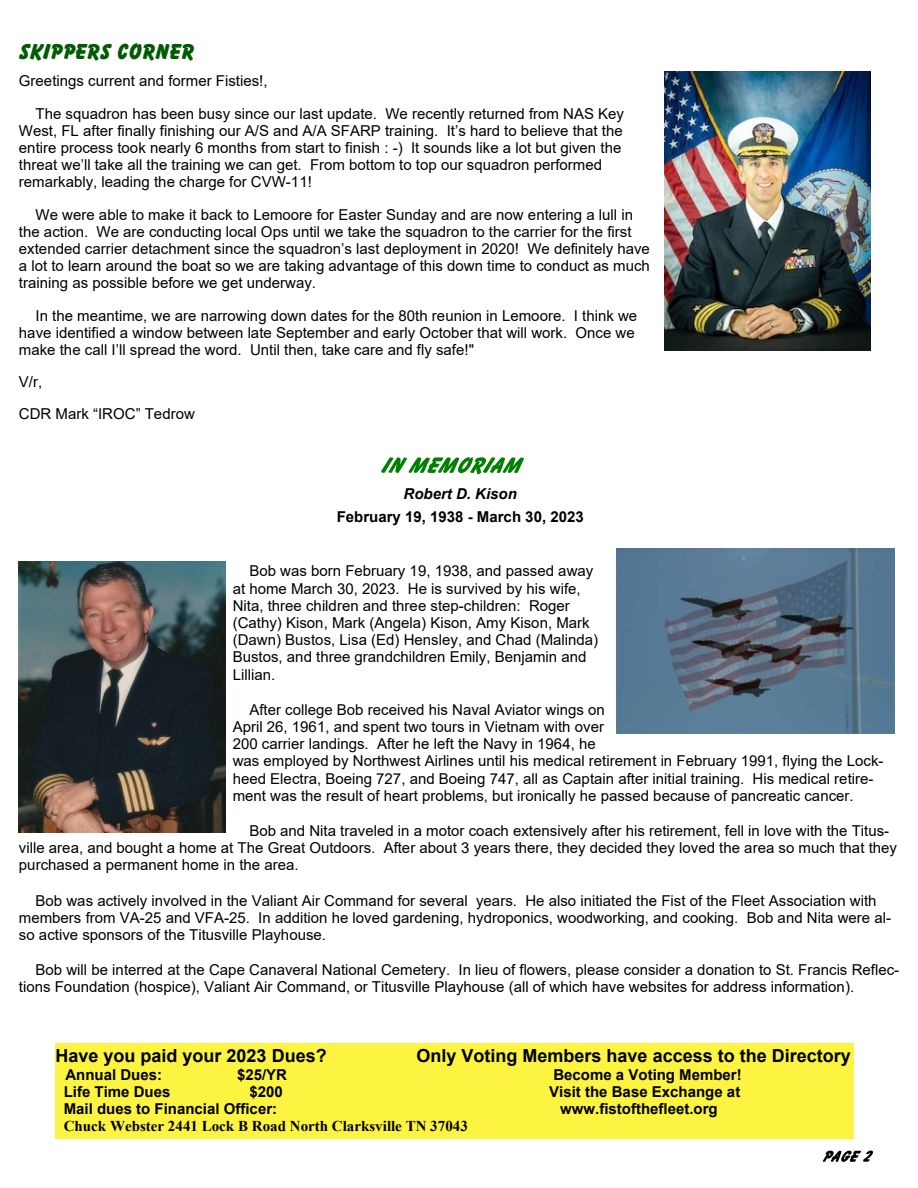
<style>
.page{position:relative;width:918px;height:1188px;background:#fff}
.page>*{position:absolute;margin:0;border:0;box-sizing:border-box;transform-origin:0 0}
.t1{font:21px "Balloonist SF Bold";color:#015b00}
.t2{font:700 18px "Arial";color:#000}
.t3{font:15px/17.2px "Arial";color:#000}
.t4{font:700 15px "Arial";color:#000}
.t5{font:700 15px "Times New Roman";color:#000}
.t6{font:italic 700 15px "Arial";color:#000}
</style>
<div class="page">
<svg style="left:823px;top:1151px;width:50px;height:11px"></svg>
<div style="left:55px;top:1043px;width:799px;height:96px;background:#fcf440"></div>
<img style="left:665px;top:71px;width:205px;height:280px">
<svg style="left:381px;top:457px;width:143px;height:17px"></svg>
<img style="left:19px;top:561px;width:207px;height:271px">
<img style="left:616px;top:548px;width:279px;height:186px">
<h1 class="t1" style="left:17px;top:43px;width:177px">Skippers Corner</h1>
<p class="t3" style="left:36px;top:66px;width:590px;line-height:32.2px;text-indent:-17px">Greetings current and former Fisties!,<br>The squadron has been busy since our last update. We recently returned from NAS Key</p>
<p class="t3" style="left:19px;top:123px;width:605px">West, FL after finally finishing our A/S and A/A SFARP training. It’s hard to believe that the entire process took nearly 6 months from start to finish : -) It sounds like a lot but given the threat we’ll take all the training we can get. From bottom to top our squadron performed remarkably, leading the charge for CVW-11!</p>
<p class="t3" style="left:19px;top:207px;width:633px;text-indent:17px">We were able to make it back to Lemoore for Easter Sunday and are now entering a lull in the action. We are conducting local Ops until we take the squadron to the carrier for the first extended carrier detachment since the squadron’s last deployment in 2020! We definitely have a lot to learn around the boat so we are taking advantage of this down time to conduct as much training as possible before we get underway.</p>
<p class="t3" style="left:19px;top:308px;width:620px;text-indent:17px">In the meantime, we are narrowing down dates for the 80th reunion in Lemoore. I think we have identified a window between late September and early October that will work. Once we make the call I’ll spread the word. Until then, take care and fly safe!"</p>
<p class="t3" style="left:19px;top:367px;width:177px;line-height:32.2px">V/r,<br>CDR Mark “IROC” Tedrow</p>
<p class="t6" style="left:404px;top:488px;width:115px">Robert D. Kison</p>
<p class="t4" style="left:337px;top:511px;width:249px">February 19, 1938 - March 30, 2023</p>
<p class="t3" style="left:233px;top:564px;width:367px;text-indent:17px">Bob was born February 19, 1938, and passed away at home March 30, 2023. He is survived by his wife, Nita, three children and three step-children: Roger (Cathy) Kison, Mark (Angela) Kison, Amy Kison, Mark (Dawn) Bustos, Lisa (Ed) Hensley, and Chad (Malinda)<br>Bustos, and three grandchildren Emily, Benjamin and Lillian.</p>
<p class="t3" style="left:233px;top:702px;width:652px;text-indent:17px">After college Bob received his Naval Aviator wings on<br>April 26, 1961, and spent two tours in Vietnam with over<br>200 carrier landings. After he left the Navy in 1964, he<br>was employed by Northwest Airlines until his medical retirement in February 1991, flying the Lock&shy;heed Electra, Boeing 727, and Boeing 747, all as Captain after initial training. His medical retire&shy;ment was the result of heart problems, but ironically he passed because of pancreatic cancer.</p>
<p class="t3" style="left:19px;top:824px;width:880px;text-indent:230px">Bob and Nita traveled in a motor coach extensively after his retirement, fell in love with the Titus&shy;ville area, and bought a home at The Great Outdoors. After about 3 years there, they decided they loved the area so much that they purchased a permanent home in the area.</p>
<p class="t3" style="left:19px;top:893px;width:874px;text-indent:17px">Bob was actively involved in the Valiant Air Command for several years. He also initiated the Fist of the Fleet Association with members from VA-25 and VFA-25. In addition he loved gardening, hydroponics, woodworking, and cooking. Bob and Nita were al&shy;so active sponsors of the Titusville Playhouse.</p>
<p class="t3" style="left:19px;top:963px;width:882px;text-indent:17px">Bob will be interred at the Cape Canaveral National Cemetery. In lieu of flowers, please consider a donation to St. Francis Reflec&shy;tions Foundation (hospice), Valiant Air Command, or Titusville Playhouse (all of which have websites for address information).</p>
<p class="t2" style="left:55px;top:1049px;width:273px">Have you paid your 2023 Dues?</p>
<p class="t2" style="left:417px;top:1049px;width:436px">Only Voting Members have access to the Directory</p>
<p class="t4" style="left:65px;top:1069px;width:98px">Annual Dues:</p>
<p class="t4" style="left:237px;top:1069px;width:52px">$25/YR</p>
<p class="t4" style="left:553px;top:1069px;width:190px">Become a Voting Member!</p>
<p class="t4" style="left:64px;top:1086px;width:108px">Life Time Dues</p>
<p class="t4" style="left:250px;top:1086px;width:35px">$200</p>
<p class="t4" style="left:549px;top:1086px;width:193px">Visit the Base Exchange at</p>
<p class="t4" style="left:64px;top:1103px;width:215px">Mail dues to Financial Officer:</p>
<p class="t4" style="left:560px;top:1103px;width:159px">www.fistofthefleet.org</p>
<p class="t5" style="left:64px;top:1121px;width:406px">Chuck Webster 2441 Lock B Road North Clarksville TN 37043</p>
</div>
